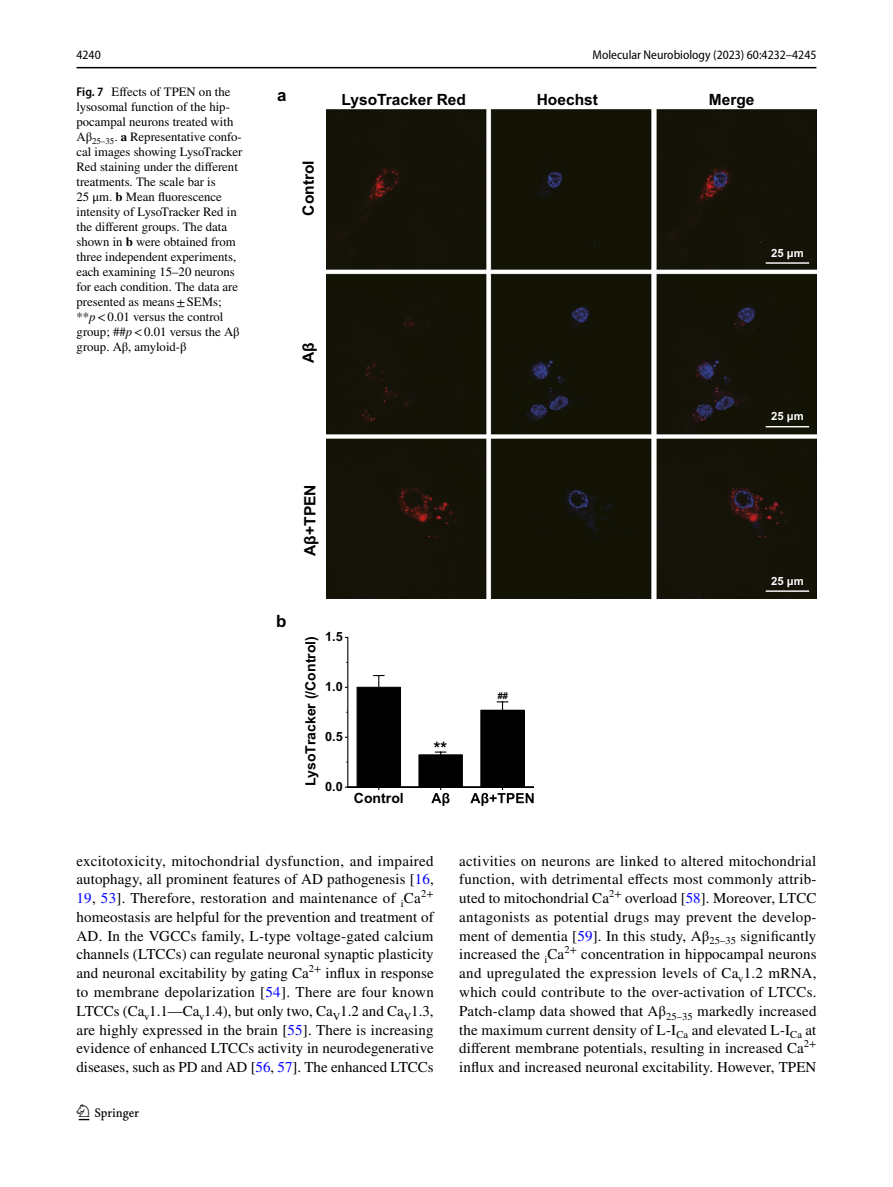
<style>
.page{position:relative;width:893px;height:1187px;background:#fff}
.page>*{position:absolute;margin:0;border:0;box-sizing:border-box;transform-origin:0 0}
.t1{font:22.5px "Springnew Regular 3";color:#000}
.t2{font:16.95px "Arial Bold MT10";color:#000}
.t3{font:15.6px "Arial Bold MT10";color:#000}
.t4{font:15.45px "Arial Bold MT10";color:#000}
.t5{font:15px/18.8px "STIX";letter-spacing:.005em;color:#000;text-align:justify}
.t6{font:14.1px "Arial Bold MT10";color:#000}
.t7{font:12.75px/15px "STIX";color:#000}
.t8{font:semi-condensed 12.75px "Myriad Pro";color:#000}
.t9{font:12.75px "Arial Bold MT10";color:#000}
.t10{font:11.25px "Arial Bold MT10";color:#fff}
.t11{font:9.15px "Arial Bold MT10";color:#000}
.s1{font-family:"Myriad Pro";font-weight:600;font-stretch:semi-condensed}
.s2{font-weight:700}
.s3{font-style:italic}
.s4{color:#00f}
</style>
<div class="page">
<hr style="left:77px;top:67px;width:739px;height:1px;background:#000">
<img style="left:327px;top:110px;width:489px;height:489px">
<hr style="left:766px;top:262px;width:43px;height:2px;background:#fff">
<hr style="left:766px;top:426px;width:43px;height:1px;background:#fff">
<hr style="left:766px;top:590px;width:43px;height:1px;background:#fff">
<div style="left:357px;top:686px;width:44px;height:101px;background:#000"></div>
<hr style="left:348px;top:786px;width:185px;height:1px;background:#000">
<hr style="left:347px;top:637px;width:1px;height:150px;background:#000">
<svg style="left:372px;top:675px;width:162px;height:130px"></svg>
<p class="t8" style="left:77px;top:48px;width:26px">4240</p>
<p class="t8" style="left:593px;top:48px;width:225px">Molecular Neurobiology (2023) 60:4232–4245</p>
<p class="t7" style="left:77px;top:85px;width:167px"><span class="s1">Fig. 7</span> Effects of TPEN on the lysosomal function of the hip&shy;pocampal neurons treated with<br>Aβ<sub>25–35</sub>. <span class="s2">a</span> Representative confo&shy;cal images showing LysoTracker<br>Red staining under the different treatments. The scale bar is<br>25 μm. <span class="s2">b</span> Mean fluorescence intensity of LysoTracker Red in the different groups. The data shown in <span class="s2">b</span> were obtained from three independent experiments, each examining 15–20 neurons for each condition. The data are presented as means±SEMs; **<span class="s3">p</span>&lt;0.01 versus the control group; ##<span class="s3">p</span>&lt;0.01 versus the Aβ group. Aβ, amyloid-β</p>
<p class="t4" style="left:342px;top:88px;width:126px">LysoTracker Red</p>
<p class="t2" style="left:277px;top:83px;width:11px">a</p>
<p class="t3" style="left:297px;top:216px;width:57px;rotate:-90deg">Control</p>
<p class="t3" style="left:297px;top:363px;width:22px;rotate:-90deg">Aβ</p>
<p class="t3" style="left:299px;top:556px;width:73px;rotate:-90deg">Aβ+TPEN</p>
<p class="t2" style="left:276px;top:608px;width:12px">b</p>
<p class="t9" style="left:325px;top:627px;width:19px">1.5</p>
<p class="t6" style="left:301px;top:786px;width:152px;rotate:-90deg">LysoTracker (/Control)</p>
<p class="t9" style="left:325px;top:677px;width:19px">1.0</p>
<p class="t9" style="left:325px;top:727px;width:19px">0.5</p>
<p class="t9" style="left:325px;top:777px;width:19px">0.0</p>
<p class="t6" style="left:354px;top:788px;width:51px">Control</p>
<p class="t2" style="left:434px;top:735px;width:15px">**</p>
<p class="t4" style="left:537px;top:88px;width:63px">Hoechst</p>
<p class="t4" style="left:709px;top:88px;width:47px">Merge</p>
<p class="t10" style="left:771px;top:245px;width:34px">25 μm</p>
<p class="t10" style="left:771px;top:408px;width:34px">25 μm</p>
<p class="t11" style="left:498px;top:689px;width:12px">##</p>
<p class="t10" style="left:771px;top:573px;width:34px">25 μm</p>
<p class="t5" style="left:77px;top:852px;width:359px">excitotoxicity, mitochondrial dysfunction, and impaired autophagy, all prominent features of AD pathogenesis [<span class="s4">16</span>, <span class="s4">19</span>, <span class="s4">53</span>]. Therefore, restoration and maintenance of <sub>i</sub>Ca<sup>2+ </sup>homeostasis are helpful for the prevention and treatment of AD. In the VGCCs family, L-type voltage-gated calcium channels (LTCCs) can regulate neuronal synaptic plasticity and neuronal excitability by gating Ca<sup>2+</sup> influx in response to membrane depolarization [<span class="s4">54</span>]. There are four known LTCCs (Ca<sub>v</sub>1.1—Ca<sub>v</sub>1.4), but only two, Ca<sub>V</sub>1.2 and Ca<sub>V</sub>1.3, are highly expressed in the brain [<span class="s4">55</span>]. There is increasing evidence of enhanced LTCCs activity in neurodegenerative diseases, such as PD and AD [<span class="s4">56</span>, <span class="s4">57</span>]. The enhanced LTCCs</p>
<p class="t5" style="left:459px;top:852px;width:359px">activities on neurons are linked to altered mitochondrial function, with detrimental effects most commonly attrib&shy;uted to mitochondrial Ca<sup>2+</sup> overload [<span class="s4">58</span>]. Moreover, LTCC antagonists as potential drugs may prevent the develop&shy;ment of dementia [<span class="s4">59</span>]. In this study, Aβ<sub>25–35</sub> significantly increased the <sub>i</sub>Ca<sup>2+</sup> concentration in hippocampal neurons and upregulated the expression levels of Ca<sub>v</sub>1.2 mRNA, which could contribute to the over-activation of LTCCs.<br>Patch-clamp data showed that Aβ<sub>25–35</sub> markedly increased the maximum current density of L-I<sub>Ca</sub> and elevated L-I<sub>Ca</sub> at different membrane potentials, resulting in increased Ca<sup>2+ </sup>influx and increased neuronal excitability. However, TPEN</p>
<h1 class="t1" style="left:79px;top:1104px;width:62px">1 3</h1>
</div>
